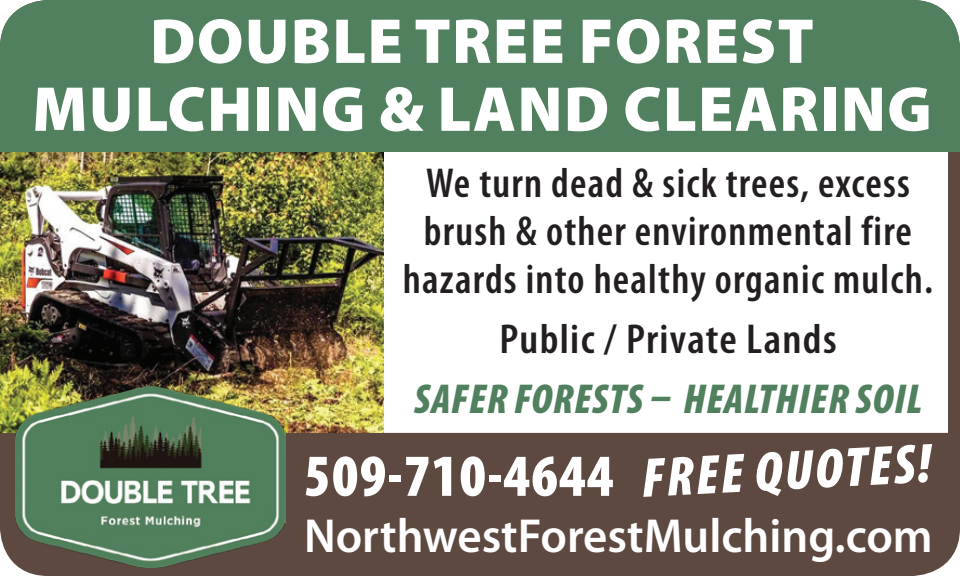
<style>
.page{position:relative;width:960px;height:576px;background:#fff}
.page>*{position:absolute;margin:0;border:0;box-sizing:border-box;transform-origin:0 0}
.t1{font:900 64px/68px "Myriad Pro";letter-spacing:.02em;color:#fff;text-align:center}
.t2{font:900 condensed 60px "Myriad Pro";letter-spacing:.02em;color:#fff}
.t3{font:italic 900 condensed 56px "Myriad Pro";color:#fff}
.t4{font:600 48px "Myriad Pro";color:#fff}
.t5{font:600 condensed 42px/48px "Myriad Pro";letter-spacing:.03em;color:#231f20;text-align:center}
.t6{font:italic 900 condensed 42px "Myriad Pro";letter-spacing:.02em;color:#50805d}
.t7{font:600 condensed 42px "Myriad Pro";letter-spacing:.03em;color:#231f20;scale:1.05 1}
</style>
<div class="page">
<div style="left:4px;top:431px;width:954px;height:145px;background:#5e4941"></div>
<img style="left:0;top:152px;width:384px;height:281px">
<div style="left:634px;top:431px;width:308px;height:145px;background:#5e4941"></div>
<img style="left:16px;top:387px;width:270px;height:180px">
<div style="left:2px;top:2px;width:956px;height:143px;background:#50805d;border-radius:46px"></div>
<div style="left:0;top:0;width:960px;height:147px;border:4px solid #50805d;border-radius:46px"></div>
<div style="left:2px;top:90px;width:956px;height:60px;background:#50805d"></div>
<div style="left:0;top:88px;width:960px;height:64px;border:4px solid #50805d"></div>
<h1 class="t1" style="left:32px;top:8px;width:901px">DOUBLE TREE FOREST<br>MULCHING &amp; LAND CLEARING</h1>
<p class="t5" style="left:403px;top:159px;width:532px">We turn dead &amp; sick trees, excess brush &amp; other environmental fire hazards into healthy organic mulch.</p>
<p class="t7" style="left:499px;top:316px;width:323px">Public / Private Lands</p>
<p class="t6" style="left:414px;top:376px;width:509px">SAFER FORESTS – HEALTHIER SOIL</p>
<h3 class="t3" style="left:640px;top:449px;width:291px;rotate:-3deg">FREE QUOTES!</h3>
<h2 class="t2" style="left:304px;top:442px;width:311px">509-710-4644</h2>
<p class="t4" style="left:304px;top:509px;width:630px">NorthwestForestMulching.com</p>
</div>
